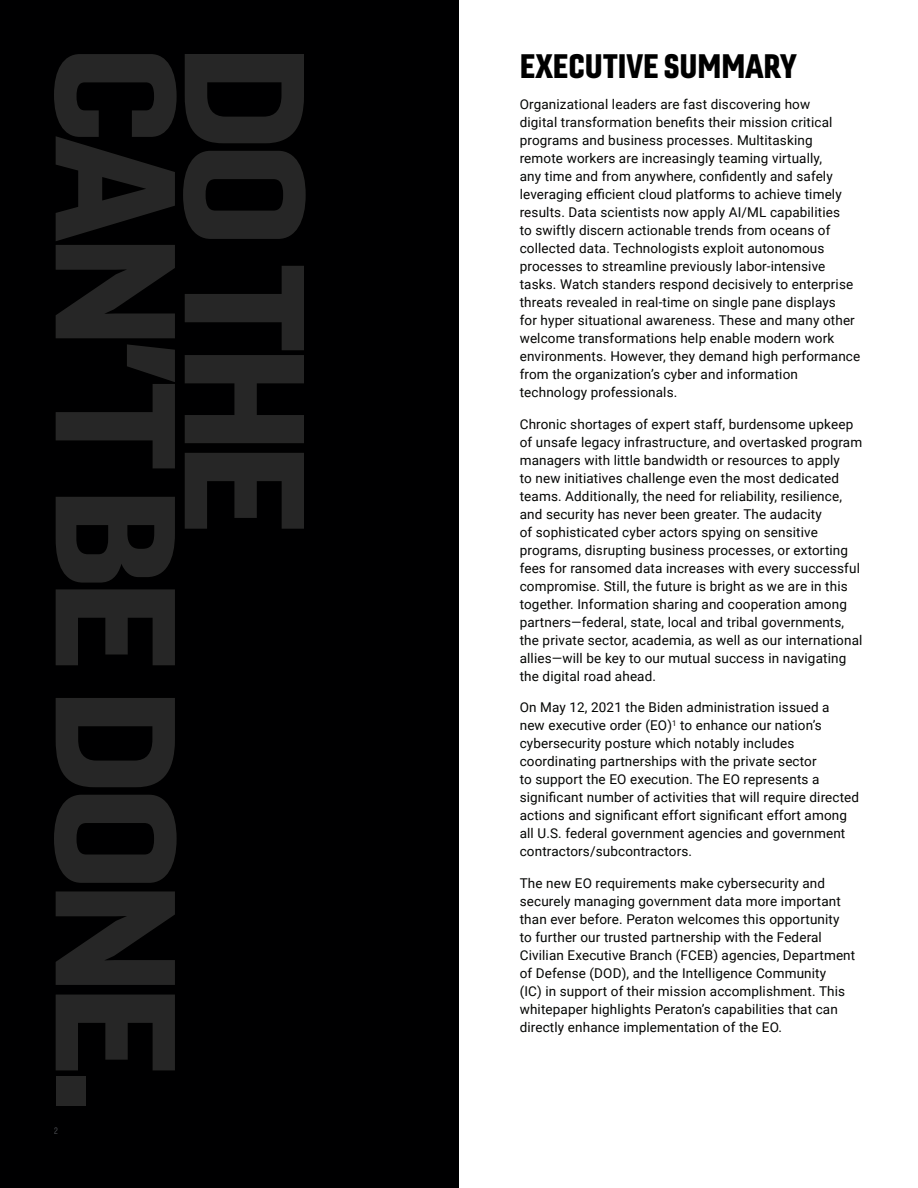
<style>
.page{position:relative;width:918px;height:1188px;background:#fff}
.page>*{position:absolute;margin:0;border:0;box-sizing:border-box;transform-origin:0 0}
.Body_header_20pt{font:33px "Gineso Con Bla";color:#000}
.Body_Copy_9pt{font:13.5px/18px "Roboto";letter-spacing:.01em;color:#040503}
.Page____Footer{font:9px "Gineso Con Boo";color:#54565b}
</style>
<div class="page">
<div style="left:0;top:0;width:459px;height:1188px;background:#000001"></div>
<svg style="left:185px;top:54px;width:119px;height:89px"></svg>
<svg style="left:183px;top:151px;width:123px;height:88px"></svg>
<svg style="left:185px;top:266px;width:119px;height:177px"></svg>
<svg style="left:185px;top:453px;width:119px;height:76px"></svg>
<svg style="left:54px;top:54px;width:123px;height:284px"></svg>
<svg style="left:56px;top:344px;width:119px;height:124px"></svg>
<svg style="left:56px;top:497px;width:119px;height:86px"></svg>
<svg style="left:56px;top:589px;width:119px;height:76px"></svg>
<svg style="left:56px;top:698px;width:119px;height:89px"></svg>
<svg style="left:54px;top:795px;width:123px;height:88px"></svg>
<svg style="left:56px;top:891px;width:119px;height:94px"></svg>
<svg style="left:56px;top:995px;width:119px;height:75px"></svg>
<div style="left:56px;top:1076px;width:29px;height:29px;background:#262626"></div>
<p class="Page____Footer" style="left:54px;top:1125px;width:5px">2</p>
<p class="Body_header_20pt" style="left:520px;top:44px;width:278px">EXECUTIVE SUMMARY</p>
<p class="Body_Copy_9pt" style="left:520px;top:95px;width:342px">Organizational leaders are fast discovering how<br>digital transformation benefits their mission critical programs and business processes. Multitasking<br>remote workers are increasingly teaming virtually,<br>any time and from anywhere, confidently and safely leveraging efficient cloud platforms to achieve timely results. Data scientists now apply AI/ML capabilities<br>to swiftly discern actionable trends from oceans of collected data. Technologists exploit autonomous processes to streamline previously labor-intensive tasks. Watch standers respond decisively to enterprise threats revealed in real-time on single pane displays<br>for hyper situational awareness. These and many other welcome transformations help enable modern work environments. However, they demand high performance from the organization’s cyber and information technology professionals.</p>
<p class="Body_Copy_9pt" style="left:520px;top:414px;width:344px">Chronic shortages of expert staff, burdensome upkeep of unsafe legacy infrastructure, and overtasked program managers with little bandwidth or resources to apply<br>to new initiatives challenge even the most dedicated teams. Additionally, the need for reliability, resilience, and security has never been greater. The audacity<br>of sophisticated cyber actors spying on sensitive programs, disrupting business processes, or extorting fees for ransomed data increases with every successful compromise. Still, the future is bright as we are in this together. Information sharing and cooperation among partners—federal, state, local and tribal governments, the private sector, academia, as well as our international allies—will be key to our mutual success in navigating the digital road ahead.</p>
<p class="Body_Copy_9pt" style="left:520px;top:698px;width:341px">On May 12, 2021 the Biden administration issued a<br>new executive order (EO)<sup>1</sup> to enhance our nation’s cybersecurity posture which notably includes coordinating partnerships with the private sector<br>to support the EO execution. The EO represents a significant number of activities that will require directed actions and significant effort significant effort among all U.S. federal government agencies and government contractors/subcontractors.</p>
<p class="Body_Copy_9pt" style="left:520px;top:873px;width:337px">The new EO requirements make cybersecurity and securely managing government data more important than ever before. Peraton welcomes this opportunity<br>to further our trusted partnership with the Federal Civilian Executive Branch (FCEB) agencies, Department of Defense (DOD), and the Intelligence Community<br>(IC) in support of their mission accomplishment. This whitepaper highlights Peraton’s capabilities that can directly enhance implementation of the EO.</p>
</div>
